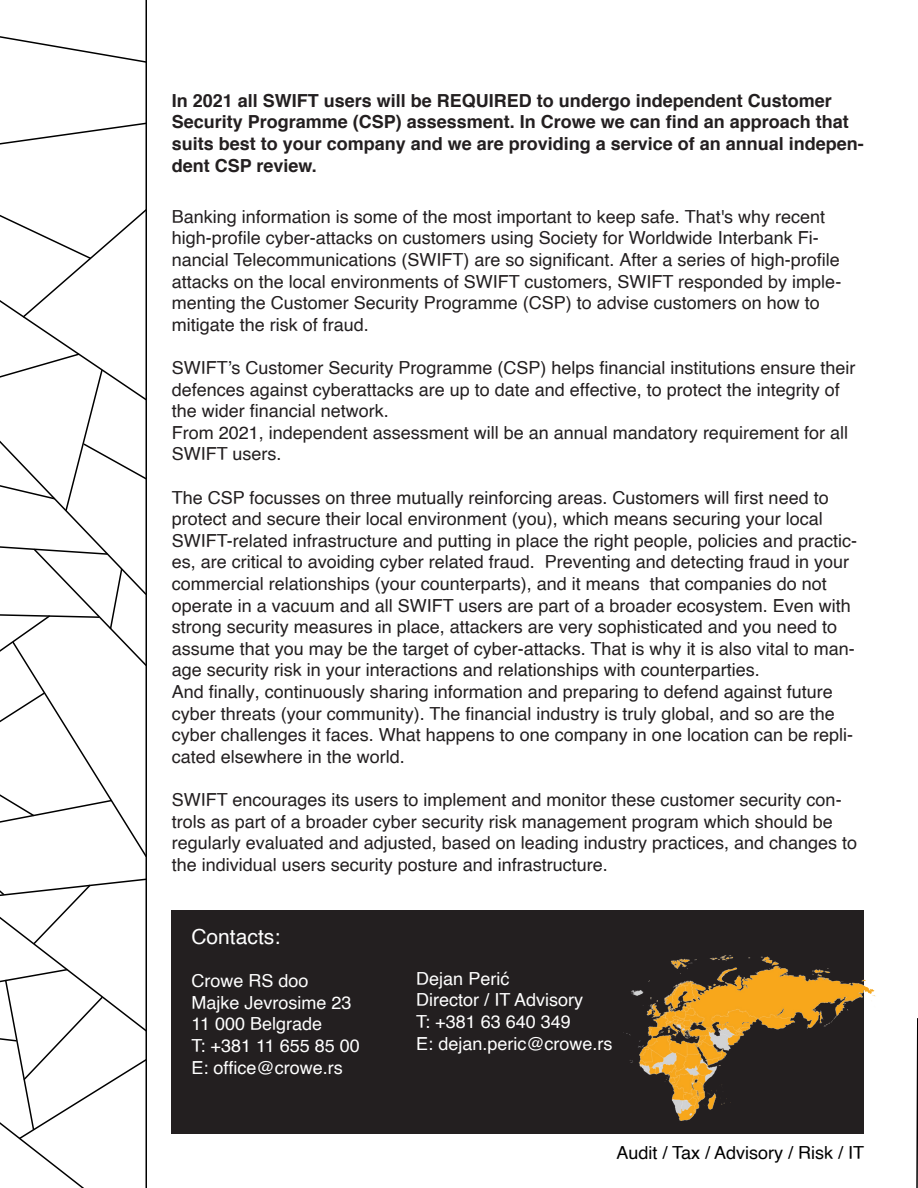
<style>
.page{position:relative;width:918px;height:1188px;background:#fff}
.page>*{position:absolute;margin:0;border:0;box-sizing:border-box;transform-origin:0 0}
.t1{font:21px "Helvetica";color:#fff}
.t2{font:18px/21.6px "Helvetica";color:#231f20}
.t3{font:700 18px/21.6px "Helvetica";color:#231f20}
.t4{font:18px/21.6px "Helvetica";color:#fff}
.t5{font:18px "Helvetica";color:#000}
.s1{font-style:inherit}
</style>
<div class="page">
<svg style="left:25px;top:0;width:122px;height:352px"></svg>
<svg style="left:0;top:122px;width:147px;height:31px"></svg>
<svg style="left:0;top:187px;width:147px;height:132px"></svg>
<svg style="left:0;top:352px;width:147px;height:836px"></svg>
<div style="left:172px;top:910px;width:692px;height:224px;background:#231f20"></div>
<img style="left:623px;top:955px;width:253px;height:166px">
<svg style="left:916px;top:1018px;width:2px;height:170px"></svg>
<svg style="left:0;top:26px;width:147px;height:38px"></svg>
<p class="t3" style="left:172px;top:90px;width:694px">In 2021 all SWIFT users will be REQUIRED to undergo ind<span class="s1">e</span>pendent Customer Security Programme (CSP) assessment. In Crowe we can find an approach that suits best to your company and we are providing a service of an annual indepen&shy;dent CSP review.</p>
<p class="t2" style="left:172px;top:206px;width:671px">Banking information is some of the most important to keep safe. That's why recent high-profile cyber-attacks on customers using Society for Worldwide Interbank Fi&shy;nancial Telecommunications (SWIFT) are so significant. After a series of high-profile attacks on the local environments of SWIFT customers, SWIFT responded by imple&shy;menting the Customer Security Programme (CSP) to advise customers on how to mitigate the risk of fraud.</p>
<p class="t2" style="left:172px;top:357px;width:685px">SWIFT’s Customer Security Programme (CSP) helps financial institutions ensure their defences against cyberattacks are up to date and effective, to protect the integrity of the wider financial network.<br>From 2021, independent assessment will be an annual mandatory requirement for all SWIFT users.</p>
<p class="t2" style="left:172px;top:487px;width:687px">The CSP focusses on three mutually reinforcing areas. Customers will first need to protect and secure their local environment (you), which means securing your local SWIFT-related infrastructure and putting in place the right people, policies and practic&shy;es, are critical to avoiding cyber related fraud. Preventing and detecting fraud in your commercial relationships (your counterparts), and it means that companies do not operate in a vacuum and all SWIFT users are part of a broader ecosystem. Even with strong security measures in place, attackers are very sophisticated and you need to assume that you may be the target of cyber-attacks. That is why it is also vital to man&shy;age security risk in your interactions and relationships with counterparties.<br>And finally, continuously sharing information and preparing to defend against future cyber threats (your community). The financial industry is truly global, and so are the cyber challenges it faces. What happens to one company in one location can be repli&shy;cated elsewhere in the world.</p>
<p class="t2" style="left:172px;top:789px;width:687px">SWIFT encourages its users to implement and monitor these customer security con&shy;trols as part of a broader cyber security risk management program which should be regularly evaluated and adjusted, based on leading industry practices, and changes to the individual users security posture and infrastructure.</p>
<p class="t1" style="left:191px;top:920px;width:90px">Contacts:</p>
<p class="t4" style="left:191px;top:971px;width:170px">Crowe RS doo<br>Majke Jevrosime 23<br>11 000 Belgrade<br>T: +381 11 655 85 00<br>E: office@crowe.rs</p>
<p class="t4" style="left:416px;top:968px;width:95px">Dejan Perić</p>
<p class="t4" style="left:416px;top:990px;width:168px">Director / IT Advisory</p>
<p class="t4" style="left:416px;top:1012px;width:156px">T: +381 63 640 349</p>
<p class="t4" style="left:416px;top:1033px;width:198px">E: dejan.peric@crowe.rs</p>
<p class="t5" style="left:617px;top:1139px;width:249px">Audit / Tax / Advisory / Risk / IT</p>
</div>
